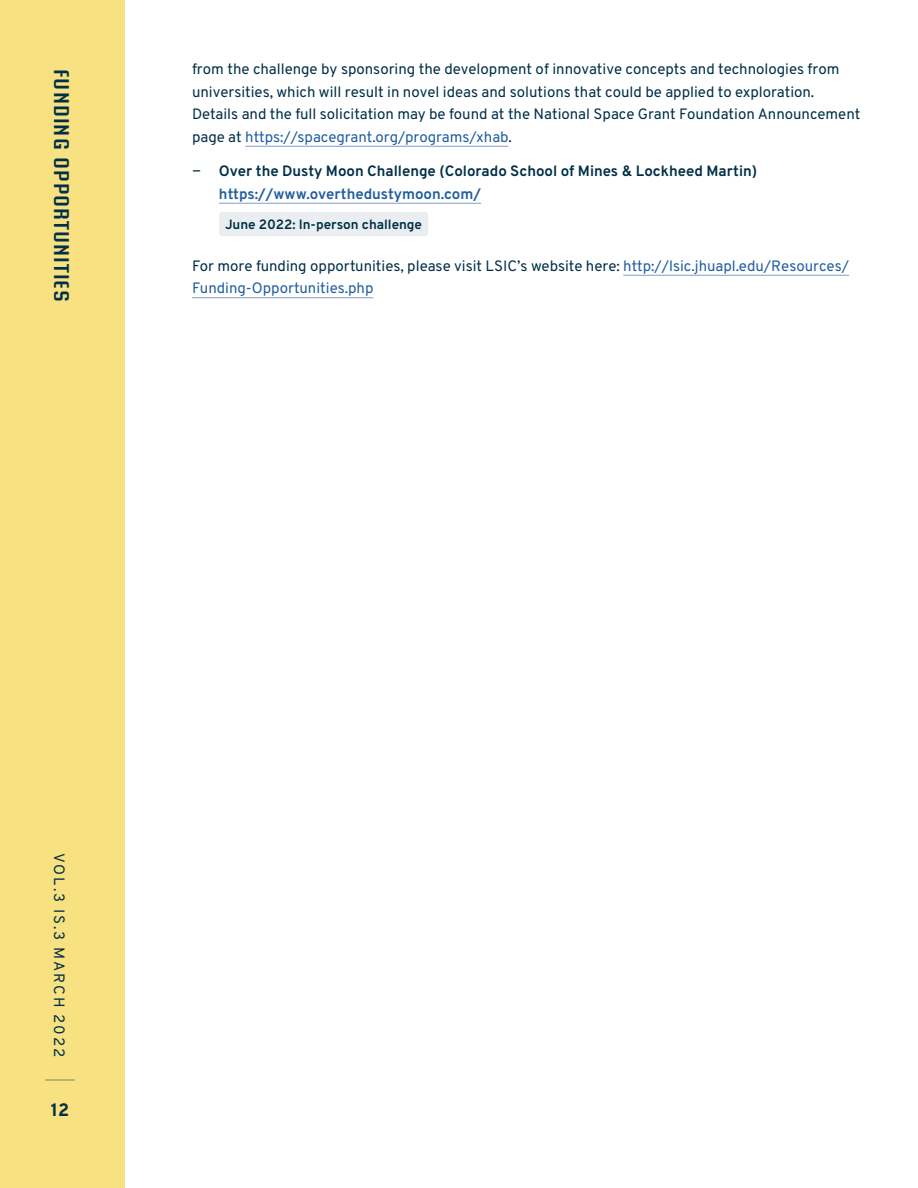
<style>
.page{position:relative;width:918px;height:1188px;background:#fff}
.page>*{position:absolute;margin:0;border:0;box-sizing:border-box;transform-origin:0 0}
.t1{font:600 21px "Briem Akademi Std";letter-spacing:.05em;color:#002f47}
.t2{font:800 18px "Overpass";color:#002f47}
.t3{font:15px/22.5px "Overpass";color:#002f47}
.t4{font:15px/22.5px "Overpass";color:#215e9e}
.t5{font:700 15px/22.5px "Overpass";color:#002f47}
.t6{font:15px "Overpass";letter-spacing:.12em;color:#002f47}
.t7{font:700 13.5px "Overpass";color:#002f47}
.s1{color:#215e9e}
.s2{font-weight:400}
.s3{color:#002f47}
</style>
<div class="page">
<div style="left:0;top:0;width:125px;height:1188px;background:#f8e180"></div>
<hr style="left:45px;top:1080px;width:30px;height:1px;background:#002f47">
<hr style="left:245px;top:146px;width:263px;height:1px;background:#879bc6">
<hr style="left:219px;top:203px;width:262px;height:1px;background:#879bc6">
<div style="left:219px;top:212px;width:209px;height:24px;background:#ebeef0"></div>
<hr style="left:623px;top:275px;width:226px;height:1px;background:#879bc6">
<hr style="left:192px;top:297px;width:182px;height:1px;background:#879bc6">
<h1 class="t1" style="left:73px;top:69px;width:231px;rotate:90deg">Funding Opportunities</h1>
<p class="t3" style="left:192px;top:58px;width:670px">from the challenge by sponsoring the development of innovative concepts and technologies from universities, which will result in novel ideas and solutions that could be applied to exploration.<br>Details and the full solicitation may be found at the National Space Grant Foundation Announcement page at <span class="s1">https://spacegrant.org/programs/xhab</span>.</p>
<p class="t5" style="left:219px;top:160px;width:540px;text-indent:-27px"><span class="s2">−</span> Over the Dusty Moon Challenge (Colorado School of Mines &amp; Lockheed Martin) <span class="s1">https://www.overthedustymoon.com/</span></p>
<p class="t7" style="left:225px;top:216px;width:199px">June 2022: In-person challenge</p>
<p class="t4" style="left:192px;top:254px;width:659px"><span class="s3">For more funding opportunities, please visit LSIC’s website here:</span> http://lsic.jhuapl.edu/Resources/<br>Funding-Opportunities.php</p>
<p class="t6" style="left:68px;top:853px;width:205px;rotate:90deg">VOL.3 IS.3 MARCH 2022</p>
<p class="t2" style="left:51px;top:1099px;width:20px">12</p>
</div>
